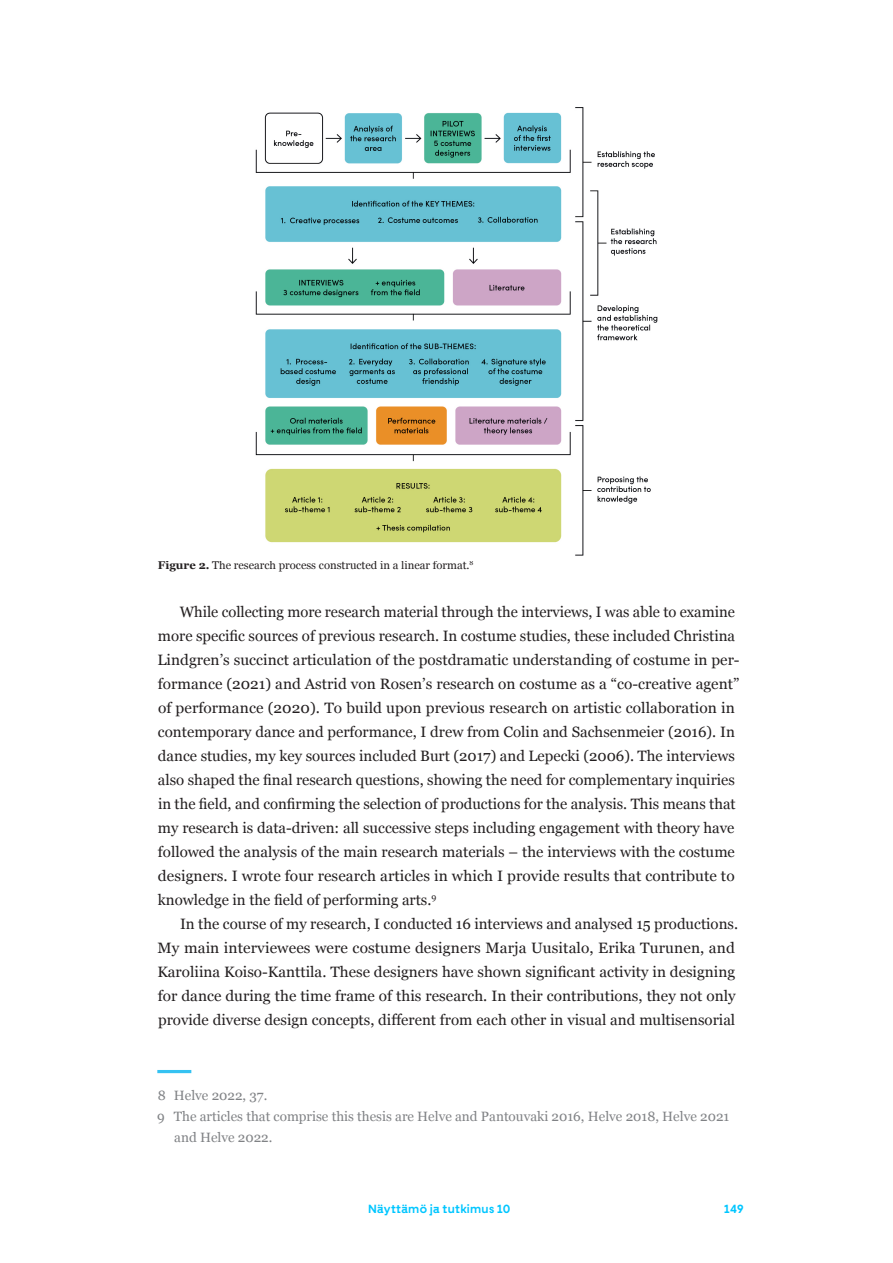
<style>
.page{position:relative;width:893px;height:1263px;background:#fff}
.page>*{position:absolute;margin:0;border:0;box-sizing:border-box;transform-origin:0 0}
.Leipäteksti_Toinen_kappale{font:15px/24px "Georgia";color:#231f20}
.viite{font:13.5px/21px "Georgia";color:#808285}
.t1{font:100 12px "Fractul Variable";letter-spacing:.025em;color:#00c6ff}
.kuvateksti{font:11.25px "Georgia";color:#231f20}
.s1{font-weight:700}
</style>
<div class="page">
<hr style="left:157px;top:1070px;width:34px;height:3px;background:#35c2f2">
<img style="left:255px;top:107px;width:403px;height:449px">
<p class="kuvateksti" style="left:158px;top:557px;width:317px"><span class="s1">Figure 2.</span> The research process constructed in a linear format.<sup>8</sup></p>
<p class="Leipäteksti_Toinen_kappale" style="left:157px;top:599px;width:584px;text-indent:22px">While collecting more research material through the interviews, I was able to examine more specific sources of previous research. In costume studies, these included Christina Lindgren’s succinct articulation of the postdramatic understanding of costume in per&shy;formance (2021) and Astrid von Rosen’s research on costume as a “co-creative agent” of performance (2020). To build upon previous research on artistic collaboration in contemporary dance and performance, I drew from Colin and Sachsenmeier (2016). In dance studies, my key sources included Burt (2017) and Lepecki (2006). The interviews also shaped the final research questions, showing the need for complementary inquiries in the field, and confirming the selection of productions for the analysis. This means that my research is data-driven: all successive steps including engagement with theory have followed the analysis of the main research materials – the interviews with the costume designers. I wrote four research articles in which I provide results that contribute to knowledge in the field of performing arts.<sup>9</sup></p>
<p class="Leipäteksti_Toinen_kappale" style="left:157px;top:911px;width:582px;text-indent:23px">In the course of my research, I conducted 16 interviews and analysed 15 productions.<br>My main interviewees were costume designers Marja Uusitalo, Erika Turunen, and Karoliina Koiso-Kanttila. These designers have shown significant activity in designing for dance during the time frame of this research. In their contributions, they not only provide diverse design concepts, different from each other in visual and multisensorial</p>
<p class="viite" style="left:158px;top:1084px;width:111px">8 Helve 2022, 37.</p>
<p class="viite" style="left:174px;top:1105px;width:557px;text-indent:-17px">9 The articles that comprise this thesis are Helve and Pantouvaki 2016, Helve 2018, Helve 2021 and Helve 2022.</p>
<p class="t1" style="left:368px;top:1202px;width:144px">Näyttämö ja tutkimus 10</p>
<p class="t1" style="left:724px;top:1202px;width:21px">149</p>
</div>
